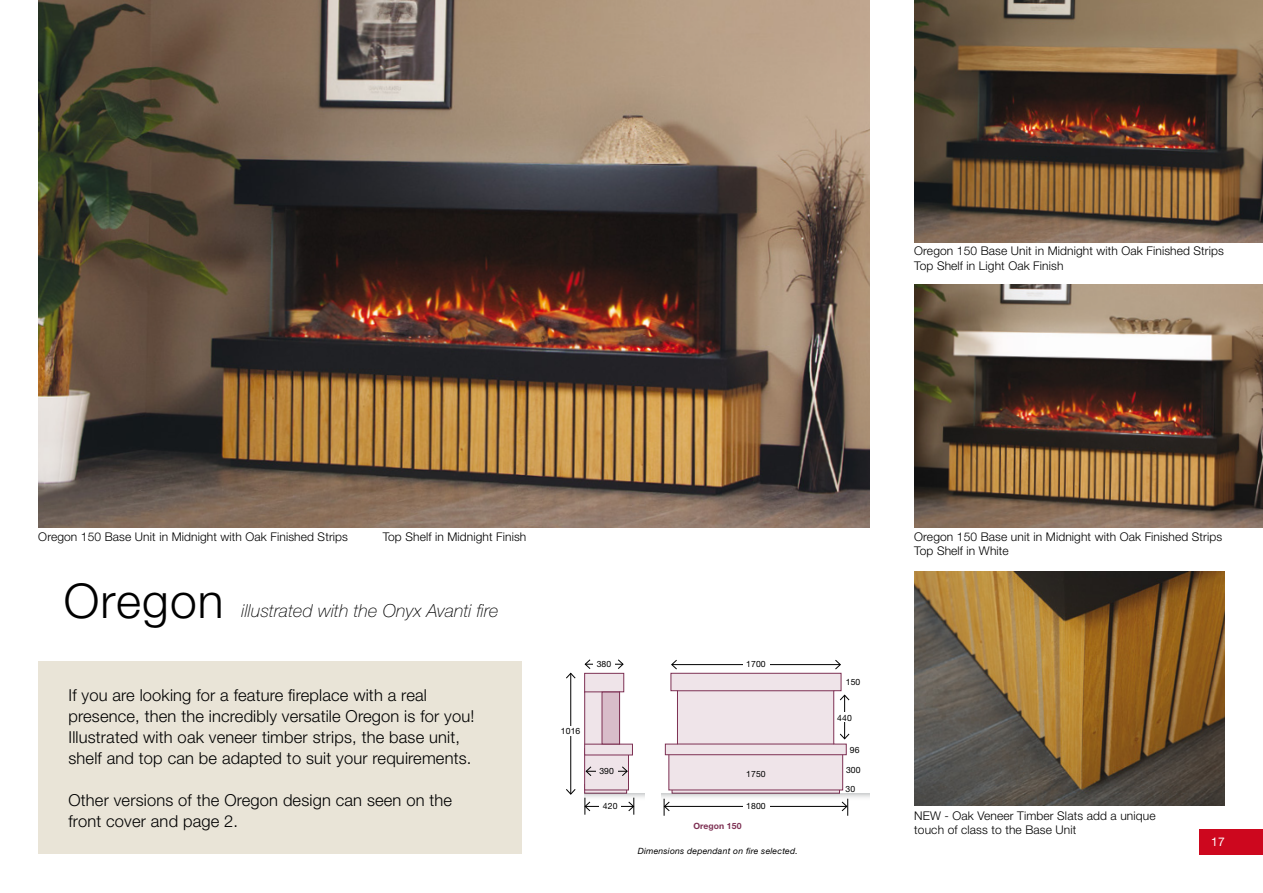
<style>
.page{position:relative;width:1263px;height:893px;background:#fff}
.page>*{position:absolute;margin:0;border:0;box-sizing:border-box;transform-origin:0 0}
.t1{font:300 48px "Helvetica Neue";letter-spacing:.025em;color:#000}
.t2{font:italic 100 18px "Helvetica Neue";letter-spacing:.01em;color:#000}
.t3{font:300 16.5px/21px "Helvetica Neue";letter-spacing:.01em;color:#000}
.t4{font:300 12px/14.4px "Helvetica Neue";letter-spacing:.01em;color:#000}
.t5{font:12px "Helvetica Neue";color:#fff}
.t6{font:8.7px "Helvetica Neue";letter-spacing:.01em;color:#000}
.t7{font:italic 8.7px "Helvetica Neue";letter-spacing:.025em;color:#000}
.t8{font:700 8.7px "Helvetica Neue";letter-spacing:.01em;color:#7e3154}
</style>
<div class="page">
<div style="left:1199px;top:829px;width:64px;height:26px;background:#cd071e"></div>
<div style="left:38px;top:661px;width:484px;height:193px;background:#e9e4d7"></div>
<img style="left:914px;top:0;width:349px;height:242px">
<img style="left:914px;top:285px;width:349px;height:242px">
<img style="left:38px;top:0;width:832px;height:527px">
<img style="left:914px;top:572px;width:311px;height:234px">
<svg style="left:672px;top:784px;width:168px;height:9px"></svg>
<svg style="left:661px;top:793px;width:209px;height:9px"></svg>
<hr style="left:664px;top:806px;width:183px;height:1px;background:#000">
<div style="left:743px;top:801px;width:26px;height:9px;background:#fff"></div>
<div style="left:669px;top:749px;width:174px;height:41px;background:#efe4e9"></div>
<svg style="left:665px;top:660px;width:185px;height:95px"></svg>
<div style="left:835px;top:712px;width:18px;height:10px;background:#fff"></div>
<svg style="left:584px;top:784px;width:43px;height:9px"></svg>
<hr style="left:570px;top:673px;width:1px;height:121px;background:#000">
<svg style="left:566px;top:673px;width:10px;height:6px"></svg>
<svg style="left:566px;top:789px;width:10px;height:6px"></svg>
<div style="left:558px;top:726px;width:25px;height:10px;background:#fff"></div>
<div style="left:584px;top:748px;width:45px;height:42px;background:#efe4e9;border:1px solid #7e3154"></div>
<svg style="left:584px;top:793px;width:60px;height:9px"></svg>
<svg style="left:584px;top:659px;width:49px;height:96px"></svg>
<div style="left:593px;top:658px;width:22px;height:10px;background:#fff"></div>
<hr style="left:586px;top:771px;width:41px;height:1px;background:#000">
<svg style="left:586px;top:766px;width:5px;height:10px"></svg>
<svg style="left:622px;top:766px;width:6px;height:10px"></svg>
<div style="left:596px;top:765px;width:21px;height:10px;background:#efe4e9"></div>
<hr style="left:585px;top:806px;width:48px;height:1px;background:#000">
<div style="left:600px;top:801px;width:21px;height:9px;background:#fff"></div>
<div style="left:602px;top:692px;width:18px;height:52px;background:#d8bcc9;border:1px solid #7e3154"></div>
<svg style="left:628px;top:798px;width:6px;height:17px"></svg>
<svg style="left:585px;top:798px;width:5px;height:17px"></svg>
<svg style="left:841px;top:799px;width:7px;height:17px"></svg>
<svg style="left:664px;top:799px;width:6px;height:17px"></svg>
<p class="t4" style="left:914px;top:243px;width:311px">Oregon 150 Base Unit in Midnight with Oak Finished Strips<br>Top Shelf in Light Oak Finish</p>
<p class="t4" style="left:38px;top:529px;width:311px">Oregon 150 Base Unit in Midnight with Oak Finished Strips</p>
<p class="t4" style="left:383px;top:529px;width:145px">Top Shelf in Midnight Finish</p>
<h1 class="t1" style="left:64px;top:571px;width:161px">Oregon</h1>
<h2 class="t2" style="left:242px;top:601px;width:259px">illustrated with the Onyx Avanti fire</h2>
<h3 class="t3" style="left:69px;top:684px;width:407px">If you are looking for a feature fireplace with a real presence, then the incredibly versatile Oregon is for you!<br>Illustrated with oak veneer timber strips, the base unit, shelf and top can be adapted to suit your requirements.</h3>
<h3 class="t3" style="left:69px;top:789px;width:385px">Other versions of the Oregon design can seen on the front cover and page 2.</h3>
<p class="t6" style="left:597px;top:658px;width:16px">380</p>
<p class="t6" style="left:746px;top:659px;width:21px">1700</p>
<p class="t6" style="left:561px;top:726px;width:21px">1016</p>
<p class="t6" style="left:599px;top:765px;width:16px">390</p>
<p class="t6" style="left:603px;top:801px;width:16px">420</p>
<p class="t6" style="left:746px;top:769px;width:21px">1750</p>
<p class="t6" style="left:746px;top:801px;width:21px">1800</p>
<p class="t8" style="left:693px;top:821px;width:50px">Oregon 150</p>
<p class="t7" style="left:638px;top:845px;width:162px">Dimensions dependant on fire selected.</p>
<p class="t6" style="left:846px;top:677px;width:16px">150</p>
<p class="t6" style="left:837px;top:712px;width:16px">440</p>
<p class="t6" style="left:850px;top:745px;width:11px">96</p>
<p class="t6" style="left:845px;top:784px;width:11px">30</p>
<p class="t6" style="left:846px;top:765px;width:16px">300</p>
<p class="t4" style="left:914px;top:529px;width:309px">Oregon 150 Base unit in Midnight with Oak Finished Strips<br>Top Shelf in White</p>
<p class="t4" style="left:914px;top:808px;width:243px">NEW - Oak Veneer Timber Slats add a unique touch of class to the Base Unit</p>
<p class="t5" style="left:1211px;top:835px;width:15px">17</p>
</div>
